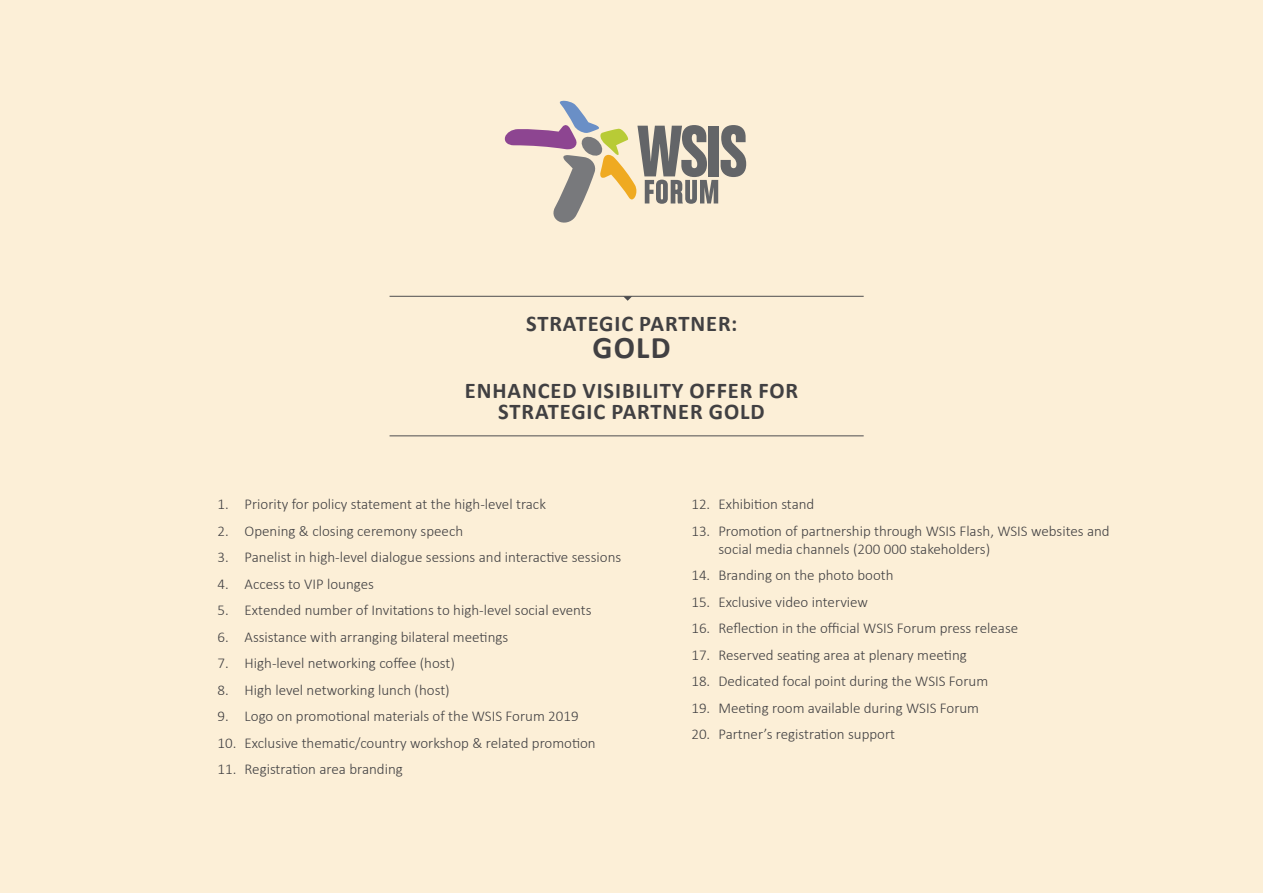
<style>
.page{position:relative;width:1263px;height:893px;background:#fcefd7}
.page>*{position:absolute;margin:0;border:0;box-sizing:border-box;transform-origin:0 0}
.t1{font:700 31.5px "Calibri";color:#414042}
.t2{font:700 22.5px/21px "Calibri";letter-spacing:.04em;color:#414042;text-align:center}
.t3{font:300 15px/18px "Calibri";color:#414042}
</style>
<div class="page">
<hr style="left:390px;top:435px;width:474px;height:1px;background:#4d4d4f">
<hr style="left:390px;top:296px;width:474px;height:1px;background:#4d4d4f">
<svg style="left:504px;top:101px;width:242px;height:122px"></svg>
<svg style="left:623px;top:296px;width:9px;height:5px"></svg>
<h2 class="t2" style="left:526px;top:313px;width:213px">STRATEGIC PARTNER:</h2>
<h1 class="t1" style="left:592px;top:327px;width:80px">GOLD</h1>
<h2 class="t2" style="left:465px;top:380px;width:335px">ENHANCED VISIBILITY OFFER FOR<br>STRATEGIC PARTNER GOLD</h2>
<p class="t3" style="left:218px;top:495px;width:330px">1. Priority for policy statement at the high-level track</p>
<p class="t3" style="left:218px;top:522px;width:247px">2. Opening &amp; closing ceremony speech</p>
<p class="t3" style="left:218px;top:548px;width:405px">3. Panelist in high-level dialogue sessions and interactive sessions</p>
<p class="t3" style="left:218px;top:575px;width:158px">4. Access to VIP lounges</p>
<p class="t3" style="left:218px;top:601px;width:376px">5. Extended number of Invitations to high-level social events</p>
<p class="t3" style="left:218px;top:628px;width:292px">6. Assistance with arranging bilateral meetings</p>
<p class="t3" style="left:218px;top:654px;width:239px">7. High-level networking coffee (host)</p>
<p class="t3" style="left:218px;top:681px;width:234px">8. High level networking lunch (host)</p>
<p class="t3" style="left:218px;top:707px;width:363px">9. Logo on promotional materials of the WSIS Forum 2019</p>
<p class="t3" style="left:218px;top:734px;width:380px">10. Exclusive thematic/country workshop &amp; related promotion</p>
<p class="t3" style="left:218px;top:760px;width:187px">11. Registration area branding</p>
<p class="t3" style="left:691px;top:495px;width:124px">12. Exhibition stand</p>
<p class="t3" style="left:718px;top:522px;width:393px;text-indent:-27px">13. Promotion of partnership through WSIS Flash, WSIS websites and social media channels (200 000 stakeholders)</p>
<p class="t3" style="left:691px;top:566px;width:204px">14. Branding on the photo booth</p>
<p class="t3" style="left:691px;top:593px;width:178px">15. Exclusive video interview</p>
<p class="t3" style="left:691px;top:619px;width:328px">16. Reflection in the official WSIS Forum press release</p>
<p class="t3" style="left:691px;top:646px;width:277px">17. Reserved seating area at plenary meeting</p>
<p class="t3" style="left:691px;top:672px;width:298px">18. Dedicated focal point during the WSIS Forum</p>
<p class="t3" style="left:691px;top:699px;width:289px">19. Meeting room available during WSIS Forum</p>
<p class="t3" style="left:691px;top:725px;width:205px">20. Partner’s registration support</p>
</div>
